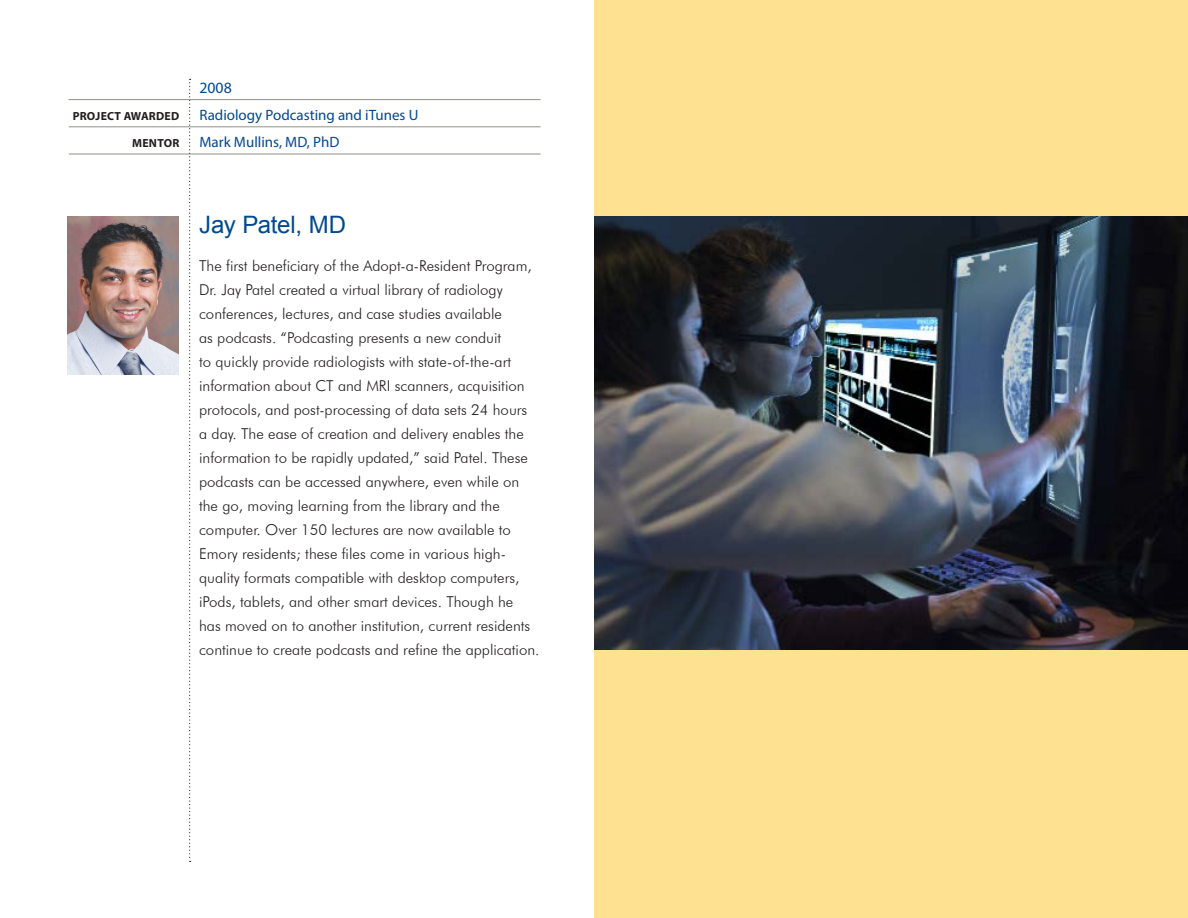
<style>
.page{position:relative;width:1188px;height:918px;background:#fff}
.page>*{position:absolute;margin:0;border:0;box-sizing:border-box;transform-origin:0 0}
.t1{font:24px "Arial";letter-spacing:-.015em;color:#014990}
.t2{font:15.75px "Myriad Pro";color:#014990}
.t3{font:300 15px/24px "Futura BT";color:#231f20}
.t4{font:15px/27px "Myriad Pro";color:#014990}
.t5{font:700 11.7px "Myriad Pro";letter-spacing:.02em;color:#231f20}
</style>
<div class="page">
<div style="left:594px;top:0;width:594px;height:918px;background:#ffe192"></div>
<hr style="left:69px;top:99px;width:472px;height:1px;background:#9e9e95">
<hr style="left:69px;top:126px;width:472px;height:1px;background:#9e9e95">
<hr style="left:69px;top:153px;width:472px;height:2px;background:#9e9e95">
<svg style="left:189px;top:79px;width:2px;height:783px"></svg>
<img style="left:68px;top:216px;width:111px;height:159px">
<img style="left:594px;top:216px;width:594px;height:434px">
<p class="t5" style="left:73px;top:108px;width:108px">PROJECT AWARDED</p>
<p class="t5" style="left:132px;top:135px;width:49px">MENTOR</p>
<p class="t2" style="left:199px;top:78px;width:34px">2008</p>
<p class="t4" style="left:199px;top:101px;width:221px">Radiology Podcasting and iTunes U<br>Mark Mullins, MD, PhD</p>
<p class="t1" style="left:199px;top:209px;width:149px">Jay Patel, MD</p>
<p class="t3" style="left:199px;top:254px;width:342px">The first beneficiary of the Adopt-a-Resident Program, Dr. Jay Patel created a virtual library of radiology conferences, lectures, and case studies available<br>as podcasts. “Podcasting presents a new conduit<br>to quickly provide radiologists with state-of-the-art information about CT and MRI scanners, acquisition protocols, and post-processing of data sets 24 hours<br>a day. The ease of creation and delivery enables the information to be rapidly updated,” said Patel. These podcasts can be accessed anywhere, even while on the go, moving learning from the library and the computer. Over 150 lectures are now available to Emory residents; these files come in various high&shy;quality formats compatible with desktop computers, iPods, tablets, and other smart devices. Though he<br>has moved on to another institution, current residents continue to create podcasts and refine the application.</p>
</div>
